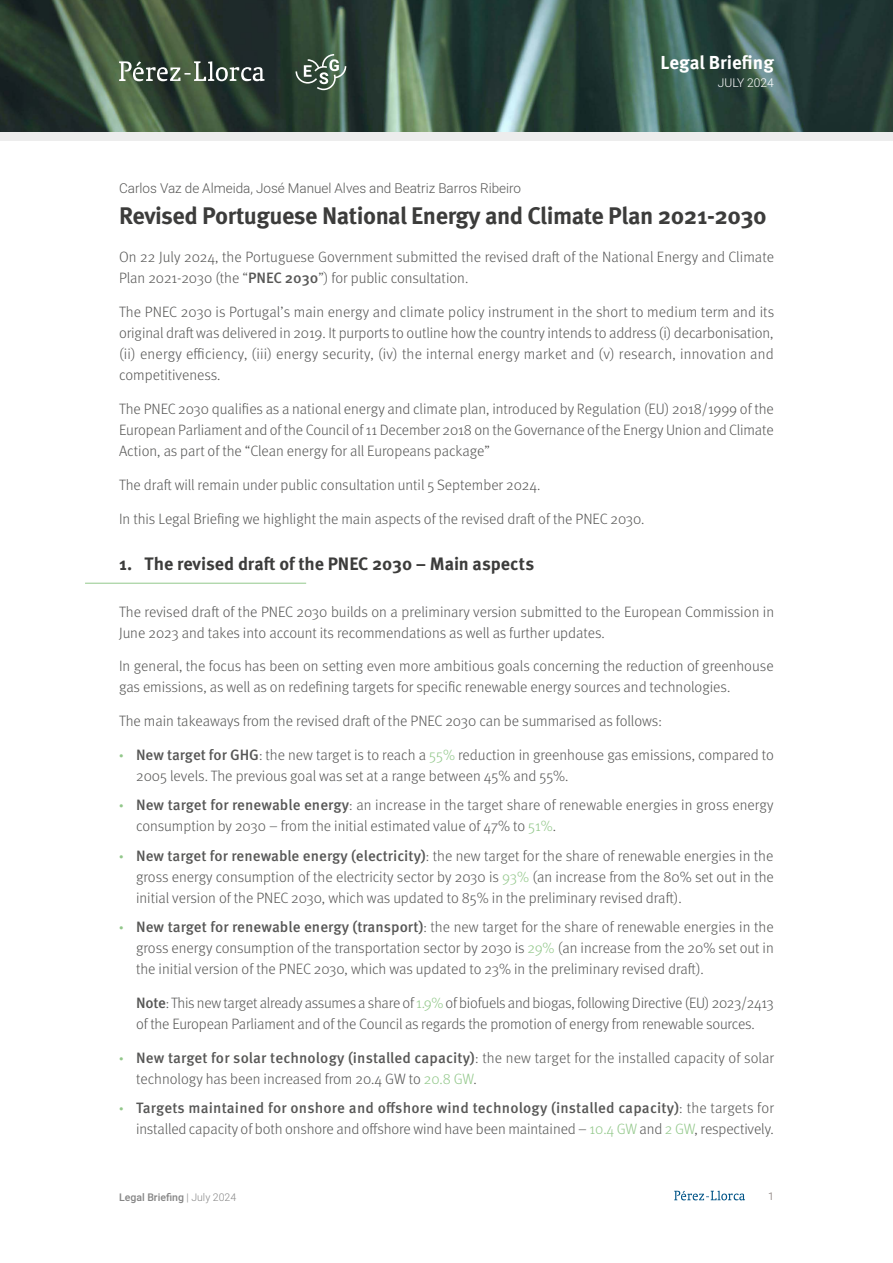
<style>
.page{position:relative;width:893px;height:1263px;background:#fff}
.page>*{position:absolute;margin:0;border:0;box-sizing:border-box;transform-origin:0 0}
.t1{font:700 24px "Meta Pro";letter-spacing:-.02em;color:#3c3c3b}
.t2{font:700 18.75px "Meta Pro";color:#fff}
.t3{font:700 18px "Meta Pro";letter-spacing:-.005em;color:#3c3c3b}
.t4{font:300 15px/21px "Meta Pro";color:#575756}
.t5{font:300 13.5px "Heebo";color:#575756}
.t6{font:300 12px "Heebo";color:#fff}
.t7{font:500 10.5px "Heebo";color:#878787}
.t8{font:300 10.5px "Heebo";color:#776c68}
.s1{font-weight:500}
.s2{font-weight:500;font-size:9px;color:#93c88b}
.s3{color:#93c88b}
.s4{font-weight:300}
</style>
<div class="page">
<svg style="left:674px;top:1191px;width:71px;height:9px"></svg>
<img style="left:0;top:0;width:893px;height:133px">
<div style="left:0;top:133px;width:893px;height:8px;background:#ededed"></div>
<svg style="left:119px;top:61px;width:145px;height:20px"></svg>
<svg style="left:296px;top:54px;width:50px;height:36px;background:#617566"></svg>
<hr style="left:85px;top:583px;width:221px;height:1px;background:#93c88b">
<p class="t2" style="left:661px;top:48px;width:115px">Legal Briefing</p>
<p class="t6" style="left:718px;top:75px;width:58px">JULY 2024</p>
<p class="t5" style="left:119px;top:179px;width:404px">Carlos Vaz de Almeida, José Manuel Alves and Beatriz Barros Ribeiro</p>
<h1 class="t1" style="left:119px;top:197px;width:649px">Revised Portuguese National Energy and Climate Plan 2021-2030</h1>
<p class="t4" style="left:119px;top:246px;width:656px">On 22 July 2024, the Portuguese Government submitted the revised draft of the National Energy and Climate<br>Plan 2021-2030 (the “<span class="s1">PNEC 2030</span>”) for public consultation.</p>
<p class="t4" style="left:119px;top:301px;width:657px;text-align:justify">The PNEC 2030 is Portugal’s main energy and climate policy instrument in the short to medium term and its original draft was delivered in 2019. It purports to outline how the country intends to address (i) decarbonisation, (ii) energy efficiency, (iii) energy security, (iv) the internal energy market and (v) research, innovation and competitiveness.</p>
<p class="t4" style="left:119px;top:398px;width:656px;text-align:justify">The PNEC 2030 qualifies as a national energy and climate plan, introduced by Regulation (EU) 2018/1999 of the European Parliament and of the Council of 11 December 2018 on the Governance of the Energy Union and Climate Action, as part of the “Clean energy for all Europeans package”</p>
<p class="t4" style="left:119px;top:473px;width:423px">The draft will remain under public consultation until 5 September 2024.</p>
<p class="t4" style="left:119px;top:507px;width:527px">In this Legal Briefing we highlight the main aspects of the revised draft of the PNEC 2030.</p>
<p class="t3" style="left:119px;top:550px;width:417px">1. The revised draft of the PNEC 2030 – Main aspects</p>
<p class="t4" style="left:119px;top:600px;width:657px">The revised draft of the PNEC 2030 builds on a preliminary version submitted to the European Commission in<br>June 2023 and takes into account its recommendations as well as further updates.</p>
<p class="t4" style="left:119px;top:655px;width:656px">In general, the focus has been on setting even more ambitious goals concerning the reduction of greenhouse gas emissions, as well as on redefining targets for specific renewable energy sources and technologies.</p>
<p class="t4" style="left:119px;top:710px;width:544px">The main takeaways from the revised draft of the PNEC 2030 can be summarised as follows:</p>
<p class="t4" style="left:136px;top:743px;width:639px;text-indent:-17px"><span class="s2">•</span> <span class="s1">New target for GHG</span>: the new target is to reach a <span class="s3">55%</span> reduction in greenhouse gas emissions, compared to<br>2005 levels. The previous goal was set at a range between 45% and 55%.</p>
<p class="t4" style="left:136px;top:794px;width:639px;text-indent:-17px"><span class="s2">•</span> <span class="s1">New target for renewable energy</span>: an increase in the target share of renewable energies in gross energy consumption by 2030 – from the initial estimated value of 47% to <span class="s3">51%</span>.</p>
<p class="t4" style="left:136px;top:844px;width:639px;text-align:justify;text-indent:-17px"><span class="s2">•</span> <span class="s1">New target for renewable energy (electricity)</span>: the new target for the share of renewable energies in the gross energy consumption of the electricity sector by 2030 is <span class="s3">93%</span> (an increase from the 80% set out in the initial version of the PNEC 2030, which was updated to 85% in the preliminary revised draft).</p>
<p class="t4" style="left:136px;top:916px;width:639px;text-align:justify;text-indent:-17px"><span class="s2">•</span> <span class="s1">New target for renewable energy (transport)</span>: the new target for the share of renewable energies in the gross energy consumption of the transportation sector by 2030 is <span class="s3">29%</span> (an increase from the 20% set out in the initial version of the PNEC 2030, which was updated to 23% in the preliminary revised draft).</p>
<p class="t4" style="left:136px;top:992px;width:639px"><span class="s1">Note</span>: This new target already assumes a share of <span class="s3">1.9%</span> of biofuels and biogas, following Directive (EU) 2023/2413 of the European Parliament and of the Council as regards the promotion of energy from renewable sources.</p>
<p class="t4" style="left:136px;top:1046px;width:640px;text-indent:-17px"><span class="s2">•</span> <span class="s1">New target for solar technology (installed capacity)</span>: the new target for the installed capacity of solar technology has been increased from 20.4 GW to <span class="s3">20.8 GW</span>.</p>
<p class="t4" style="left:119px;top:1097px;width:656px;text-align:right"><span class="s2">•</span> <span class="s1">Targets maintained for onshore and offshore wind technology (installed capacity)</span>: the targets for installed capacity of both onshore and offshore wind have been maintained – <span class="s3">10.4 GW</span> and <span class="s3">2 GW</span>, respectively.</p>
<p class="t7" style="left:119px;top:1190px;width:119px">Legal Briefing <span class="s4">| July 2024</span></p>
<p class="t8" style="left:768px;top:1189px;width:7px">1</p>
</div>
